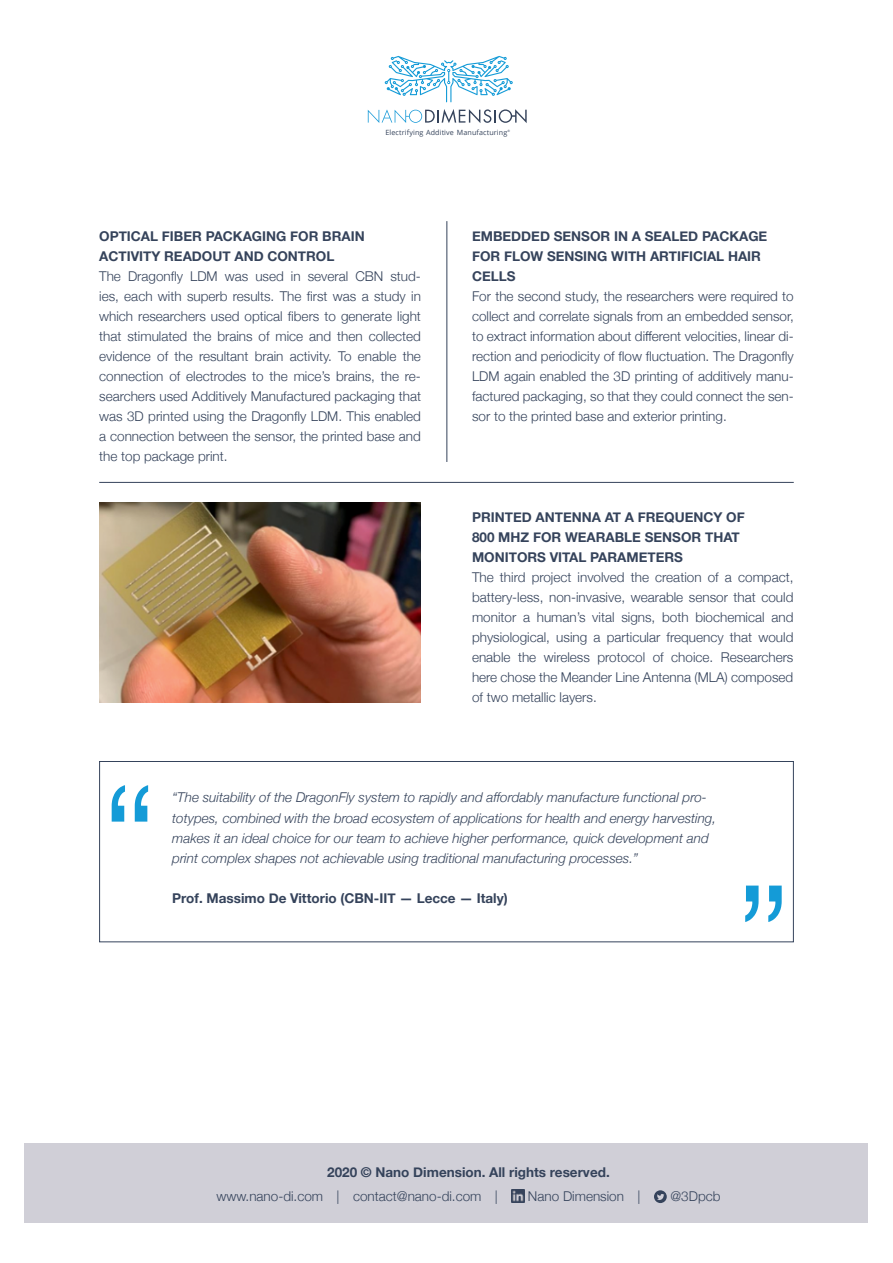
<style>
.page{position:relative;width:893px;height:1263px;background:#fff}
.page>*{position:absolute;margin:0;border:0;box-sizing:border-box;transform-origin:0 0}
.t1{font:300 13.5px/20.1px "Helvetica Neue";color:#35435b;text-align:justify}
.t2{font:italic 300 13.5px/20.1px "Helvetica Neue";color:#35435b}
.t3{font:700 13.5px/20.1px "Helvetica Neue";color:#35435b}
.t4{font:7.2px "Open Sans";letter-spacing:.02em;color:#35435b}
.t5{font:3.15px "Open Sans";color:#35435b}
</style>
<div class="page">
<div style="left:25px;top:1143px;width:843px;height:80px;background:#d0cfd7"></div>
<svg style="left:511px;top:1189px;width:13px;height:13px"></svg>
<svg style="left:654px;top:1190px;width:13px;height:13px"></svg>
<hr style="left:446px;top:221px;width:1px;height:241px;background:#35435b">
<div style="left:99px;top:761px;width:695px;height:181px;border:1px solid #35435b"></div>
<svg style="left:112px;top:785px;width:36px;height:37px"></svg>
<svg style="left:745px;top:885px;width:37px;height:37px"></svg>
<img style="left:99px;top:503px;width:322px;height:200px">
<hr style="left:99px;top:482px;width:695px;height:1px;background:#35435b">
<svg style="left:385px;top:56px;width:128px;height:46px"></svg>
<svg style="left:368px;top:109px;width:159px;height:14px"></svg>
<p class="t4" style="left:385px;top:127px;width:123px">Electrifying Additive Manufacturing</p>
<p class="t5" style="left:507px;top:129px;width:4px">®</p>
<p class="t3" style="left:99px;top:226px;width:267px">OPTICAL FIBER PACKAGING FOR BRAIN<br>ACTIVITY READOUT AND CONTROL</p>
<p class="t1" style="left:99px;top:265px;width:323px">The Dragonfly LDM was used in several CBN stud&shy;ies, each with superb results. The first was a study in which researchers used optical fibers to generate light that stimulated the brains of mice and then collected evidence of the resultant brain activity. To enable the connection of electrodes to the mice’s brains, the re&shy;searchers used Additively Manufactured packaging that was 3D printed using the Dragonfly LDM. This enabled a connection between the sensor, the printed base and the top package print.</p>
<p class="t3" style="left:472px;top:226px;width:297px">EMBEDDED SENSOR IN A SEALED PACKAGE<br>FOR FLOW SENSING WITH ARTIFICIAL HAIR<br>CELLS</p>
<p class="t1" style="left:472px;top:285px;width:323px">For the second study, the researchers were required to collect and correlate signals from an embedded sensor, to extract information about different velocities, linear di&shy;rection and periodicity of flow fluctuation. The Dragonfly LDM again enabled the 3D printing of additively manu&shy;factured packaging, so that they could connect the sen&shy;sor to the printed base and exterior printing.</p>
<p class="t3" style="left:472px;top:507px;width:274px">PRINTED ANTENNA AT A FREQUENCY OF<br>800 MHZ FOR WEARABLE SENSOR THAT<br>MONITORS VITAL PARAMETERS</p>
<p class="t1" style="left:472px;top:566px;width:323px">The third project involved the creation of a compact, battery-less, non-invasive, wearable sensor that could monitor a human’s vital signs, both biochemical and physiological, using a particular frequency that would enable the wireless protocol of choice. Researchers here chose the Meander Line Antenna (MLA) composed of two metallic layers.</p>
<p class="t2" style="left:172px;top:787px;width:545px">“The suitability of the DragonFly system to rapidly and affordably manufacture functional pro&shy;totypes, combined with the broad ecosystem of applications for health and energy harvesting, makes it an ideal choice for our team to achieve higher performance, quick development and print complex shapes not achievable using traditional manufacturing processes.”</p>
<p class="t3" style="left:172px;top:888px;width:337px">Prof. Massimo De Vittorio (CBN-IIT — Lecce — Italy)</p>
<p class="t3" style="left:327px;top:1163px;width:284px">2020 © Nano Dimension. All rights reserved.</p>
<p class="t1" style="left:216px;top:1185px;width:283px">www.nano-di.com | contact@nano-di.com |</p>
<p class="t1" style="left:528px;top:1185px;width:114px">Nano Dimension |</p>
<p class="t1" style="left:670px;top:1185px;width:52px">@3Dpcb</p>
</div>
